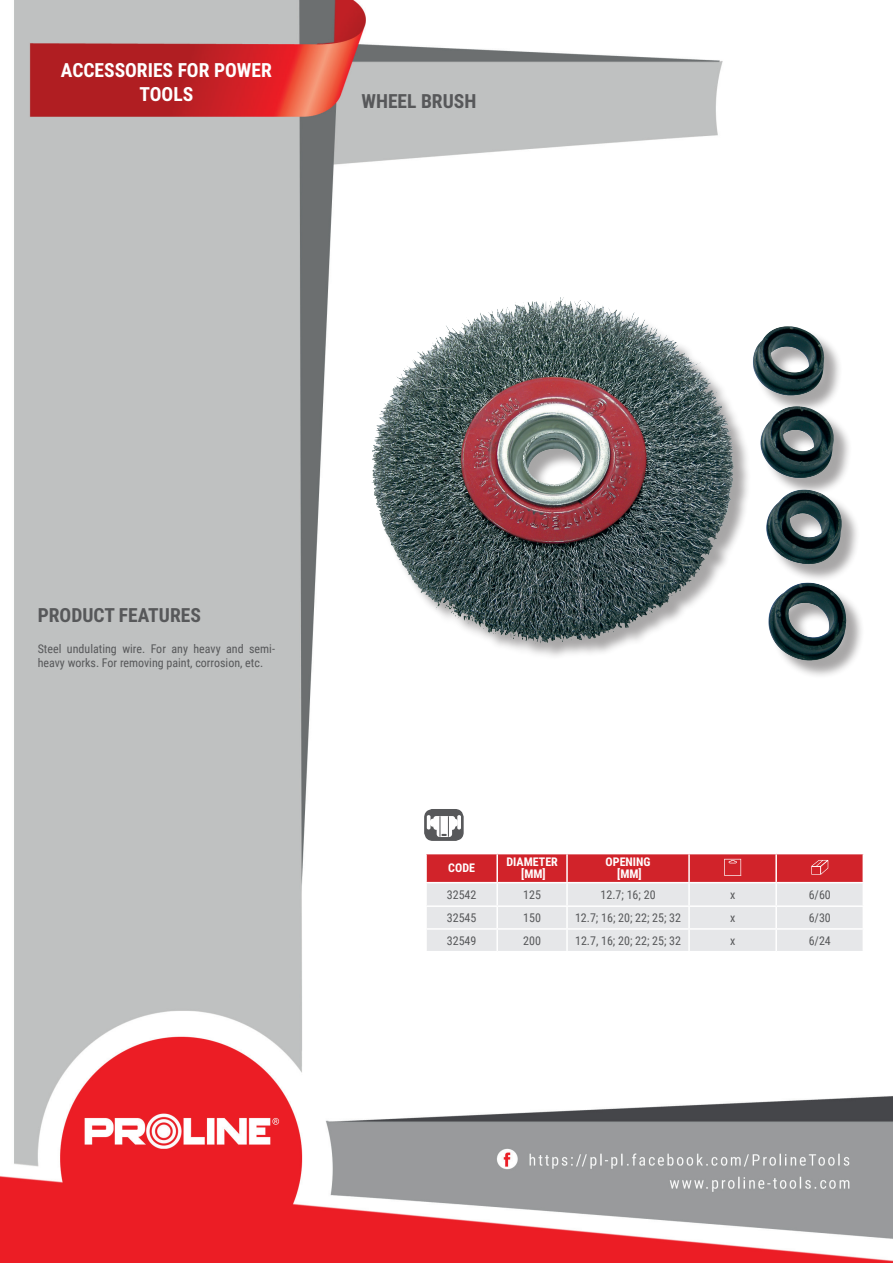
<style>
.page{position:relative;width:893px;height:1263px;background:#fff}
.page>*{position:absolute;margin:0;border:0;box-sizing:border-box;transform-origin:0 0}
.t1{font:700 19.5px "Roboto Condensed";color:#57585a}
.t2{font:700 19.5px/23.4px "Roboto Condensed";color:#fff;text-align:center}
.t3{font:12px/14.4px "Roboto Condensed";color:#57585a}
.t4{font:700 12px/12px "Roboto Condensed";color:#fff;text-align:center}
</style>
<div class="page">
<img style="left:0;top:0;width:893px;height:1263px">
<div style="left:375px;top:301px;width:489px;height:378px;background:#231f20;opacity:.4"></div>
<img style="left:476px;top:297px;width:88px;height:26px">
<hr style="left:425px;top:854px;width:2px;height:28px;background:#fff">
<hr style="left:425px;top:883px;width:2px;height:22px;background:#fff">
<hr style="left:425px;top:907px;width:2px;height:21px;background:#fff">
<hr style="left:425px;top:930px;width:2px;height:21px;background:#fff">
<hr style="left:862px;top:854px;width:2px;height:28px;background:#fff">
<hr style="left:862px;top:883px;width:2px;height:22px;background:#fff">
<hr style="left:862px;top:907px;width:2px;height:21px;background:#fff">
<hr style="left:862px;top:930px;width:2px;height:21px;background:#fff">
<hr style="left:776px;top:853px;width:88px;height:1px;background:#fff">
<hr style="left:425px;top:853px;width:72px;height:1px;background:#fff">
<hr style="left:425px;top:882px;width:72px;height:1px;background:#fff">
<hr style="left:776px;top:882px;width:88px;height:1px;background:#fff">
<hr style="left:425px;top:905px;width:72px;height:2px;background:#fff">
<hr style="left:776px;top:905px;width:88px;height:2px;background:#fff">
<hr style="left:425px;top:928px;width:72px;height:2px;background:#fff">
<hr style="left:776px;top:928px;width:88px;height:2px;background:#fff">
<hr style="left:425px;top:951px;width:72px;height:1px;background:#fff">
<hr style="left:776px;top:951px;width:88px;height:1px;background:#fff">
<svg style="left:426px;top:853px;width:437px;height:99px;background:#e2b3b7"></svg>
<div style="left:425px;top:810px;width:38px;height:30px;background:#57585a;border-radius:8px"></div>
<div style="left:424px;top:809px;width:40px;height:32px;border:1px solid #57585a;border-radius:8px"></div>
<hr style="left:427px;top:815px;width:3px;height:14px;background:#fff;border-radius:2px">
<hr style="left:457px;top:815px;width:4px;height:14px;background:#fff;border-radius:2px">
<svg style="left:430px;top:816px;width:28px;height:21px"></svg>
<h1 class="t2" style="left:61px;top:58px;width:212px">ACCESSORIES FOR POWER<br>TOOLS</h1>
<h1 class="t1" style="left:361px;top:88px;width:116px">WHEEL BRUSH</h1>
<h1 class="t1" style="left:38px;top:601px;width:165px">PRODUCT FEATURES</h1>
<p class="t3" style="left:38px;top:641px;width:239px">Steel undulating wire. For any heavy and semi&shy;heavy works. For removing paint, corrosion, etc.</p>
<p class="t4" style="left:448px;top:862px;width:28px">CODE</p>
<p class="t4" style="left:506px;top:856px;width:53px">DIAMETER [MM]</p>
<p class="t4" style="left:606px;top:856px;width:46px">OPENING [MM]</p>
<p class="t3" style="left:447px;top:887px;width:31px">32542</p>
<p class="t3" style="left:523px;top:887px;width:19px">125</p>
<p class="t3" style="left:601px;top:887px;width:57px">12.7; 16; 20</p>
<p class="t3" style="left:730px;top:887px;width:7px">x</p>
<p class="t3" style="left:809px;top:887px;width:24px">6/60</p>
<p class="t3" style="left:447px;top:910px;width:31px">32545</p>
<p class="t3" style="left:523px;top:910px;width:19px">150</p>
<p class="t3" style="left:575px;top:910px;width:108px">12.7; 16; 20; 22; 25; 32</p>
<p class="t3" style="left:730px;top:910px;width:7px">x</p>
<p class="t3" style="left:809px;top:910px;width:24px">6/30</p>
<p class="t3" style="left:447px;top:933px;width:31px">32549</p>
<p class="t3" style="left:523px;top:933px;width:19px">200</p>
<p class="t3" style="left:575px;top:933px;width:108px">12.7, 16; 20; 22; 25; 32</p>
<p class="t3" style="left:730px;top:933px;width:7px">x</p>
<p class="t3" style="left:809px;top:933px;width:24px">6/24</p>
</div>
